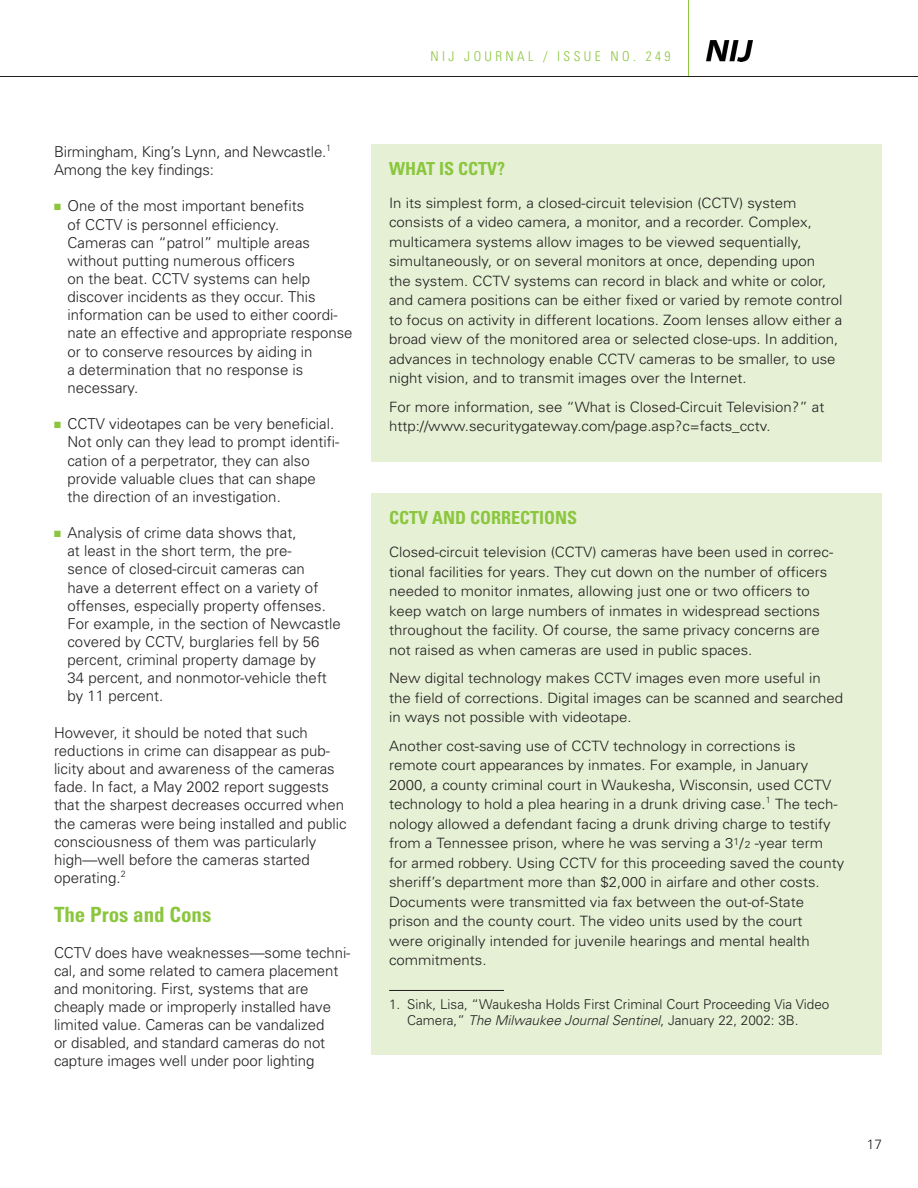
<style>
.page{position:relative;width:918px;height:1188px;background:#fff}
.page>*{position:absolute;margin:0;border:0;box-sizing:border-box;transform-origin:0 0}
.t1{font:700 condensed 21px "Univers";color:#8bc63e}
.t2{font:700 condensed 18px "Univers";color:#8bc63e}
.t3{font:300 15px/18.1px "Univers";color:#231f1f}
.t4{font:300 14.25px/19.5px "Univers";color:#231f1f;scale:1.05 1}
.t5{font:300 13.5px/16.5px "Univers";color:#231f1f}
.t6{font:300 condensed 13.5px "Univers";letter-spacing:.25em;color:#8bc63e}
.s1{color:#8bc63e}
.s2{font-size:10.05px}
.s3{font-style:italic}
</style>
<div class="page">
<hr style="left:0;top:76px;width:918px;height:1px;background:#231f1f">
<hr style="left:688px;top:0;width:1px;height:76px;background:#8bc63e">
<img style="left:707px;top:40px;width:45px;height:22px">
<div style="left:371px;top:144px;width:511px;height:317px;background:#e5f0d5"></div>
<div style="left:371px;top:493px;width:511px;height:562px;background:#e5f0d5"></div>
<hr style="left:389px;top:990px;width:115px;height:1px;background:#231f1f">
<p class="t3" style="left:54px;top:144px;width:279px">Birmingham, King’s Lynn, and Newcastle.<sup>1<br></sup>Among the key findings:</p>
<p class="t3" style="left:68px;top:198px;width:287px;text-indent:-14px"><span class="s1">■</span> One of the most important benefits<br>of CCTV is personnel efficiency.<br>Cameras can “patrol” multiple areas without putting numerous officers<br>on the beat. CCTV systems can help discover incidents as they occur. This information can be used to either coordi&shy;nate an effective and appropriate response or to conserve resources by aiding in<br>a determination that no response is necessary.</p>
<p class="t3" style="left:68px;top:416px;width:273px;text-indent:-14px"><span class="s1">■</span> CCTV videotapes can be very beneficial.<br>Not only can they lead to prompt identifi&shy;cation of a perpetrator, they can also provide valuable clues that can shape the direction of an investigation.</p>
<p class="t3" style="left:68px;top:525px;width:275px;text-indent:-14px"><span class="s1">■</span> Analysis of crime data shows that,<br>at least in the short term, the pre-<br>sence of closed-circuit cameras can<br>have a deterrent effect on a variety of offenses, especially property offenses.<br>For example, in the section of Newcastle covered by CCTV, burglaries fell by 56 percent, criminal property damage by<br>34 percent, and nonmotor-vehicle theft by 11 percent.</p>
<p class="t3" style="left:54px;top:725px;width:294px">However, it should be noted that such reductions in crime can disappear as pub&shy;licity about and awareness of the cameras fade. In fact, a May 2002 report suggests that the sharpest decreases occurred when the cameras were being installed and public consciousness of them was particularly high—well before the cameras started operating.<sup>2</sup></p>
<h1 class="t1" style="left:54px;top:907px;width:159px">The Pros and Cons</h1>
<p class="t3" style="left:54px;top:945px;width:298px">CCTV does have weaknesses—some techni&shy;cal, and some related to camera placement and monitoring. First, systems that are cheaply made or improperly installed have limited value. Cameras can be vandalized<br>or disabled, and standard cameras do not capture images well under poor lighting</p>
<p class="t6" style="left:431px;top:51px;width:241px">NIJ JOURNAL / ISSUE NO. 249</p>
<p class="t2" style="left:389px;top:162px;width:117px">WHAT IS CCTV?</p>
<p class="t4" style="left:389px;top:194px;width:433px">In its simplest form, a closed-circuit television (CCTV) system consists of a video camera, a monitor, and a recorder. Complex, multicamera systems allow images to be viewed sequentially, simultaneously, or on several monitors at once, depending upon<br>the system. CCTV systems can record in black and white or color, and camera positions can be either fixed or varied by remote control to focus on activity in different locations. Zoom lenses allow either a broad view of the monitored area or selected close-ups. In addition, advances in technology enable CCTV cameras to be smaller, to use night vision, and to transmit images over the Internet.</p>
<p class="t4" style="left:389px;top:398px;width:416px">For more information, see “What is Closed-Circuit Television?” at http://www.securitygateway.com/page.asp?c=facts_cctv.</p>
<p class="t2" style="left:389px;top:511px;width:190px">CCTV AND CORRECTIONS</p>
<p class="t4" style="left:389px;top:544px;width:425px">Closed-circuit television (CCTV) cameras have been used in correc&shy;tional facilities for years. They cut down on the number of officers needed to monitor inmates, allowing just one or two officers to keep watch on large numbers of inmates in widespread sections throughout the facility. Of course, the same privacy concerns are not raised as when cameras are used in public spaces.</p>
<p class="t4" style="left:389px;top:670px;width:434px">New digital technology makes CCTV images even more useful in the field of corrections. Digital images can be scanned and searched in ways not possible with videotape.</p>
<p class="t4" style="left:389px;top:737px;width:435px">Another cost-saving use of CCTV technology in corrections is remote court appearances by inmates. For example, in January 2000, a county criminal court in Waukesha, Wisconsin, used CCTV technology to hold a plea hearing in a drunk driving case.<sup>1</sup> The tech&shy;nology allowed a defendant facing a drunk driving charge to testify from a Tennessee prison, where he was serving a 3<sup>1</sup>/<span class="s2">2</span> -year term for armed robbery. Using CCTV for this proceeding saved the county sheriff’s department more than $2,000 in airfare and other costs.<br>Documents were transmitted via fax between the out-of-State prison and the county court. The video units used by the court<br>were originally intended for juvenile hearings and mental health commitments.</p>
<p class="t5" style="left:407px;top:997px;width:424px;text-indent:-18px">1. Sink, Lisa, “Waukesha Holds First Criminal Court Proceeding Via Video<br>Camera,” <span class="s3">The Milwaukee Journal Sentinel</span>, January 22, 2002: 3B.</p>
<p class="t5" style="left:867px;top:1138px;width:17px">17</p>
</div>
